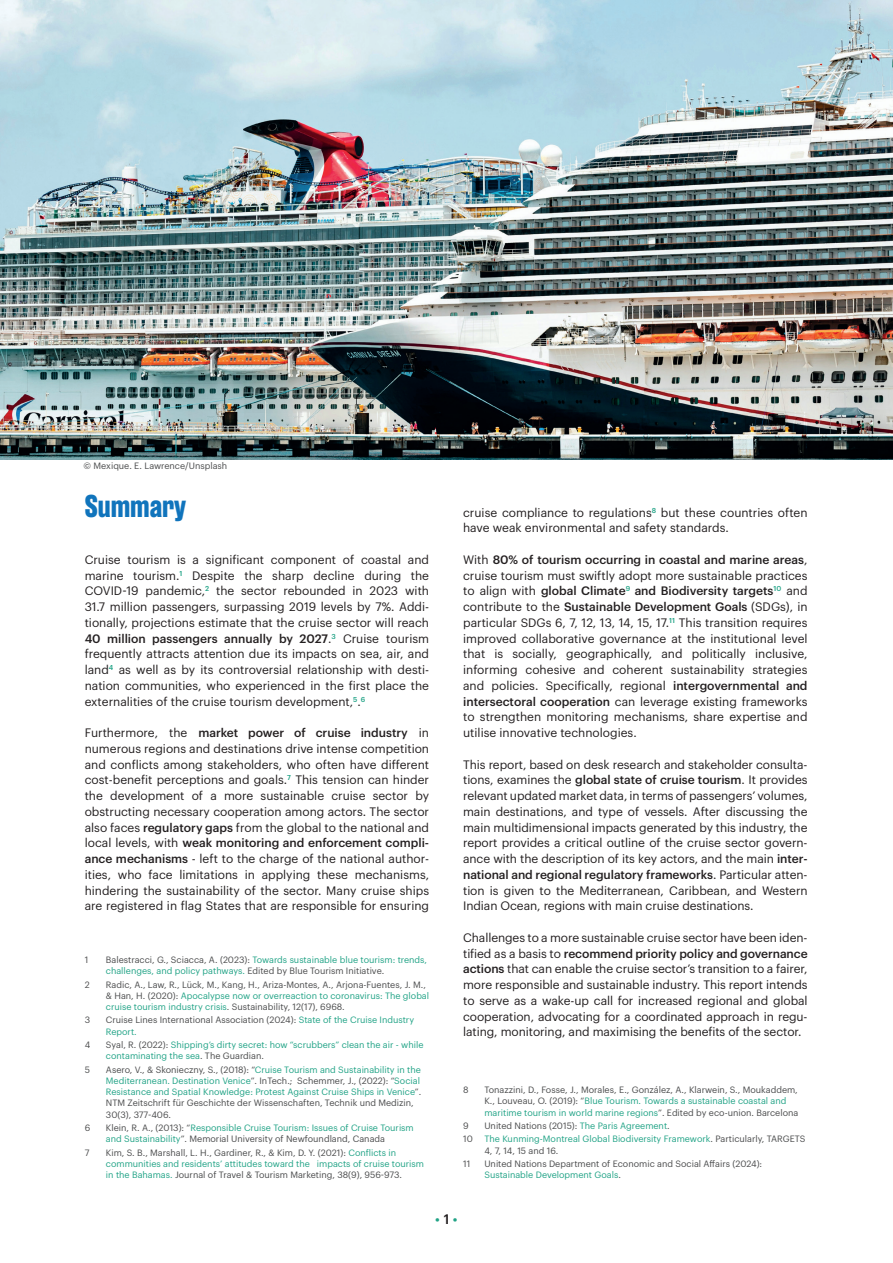
<style>
.page{position:relative;width:893px;height:1263px;background:#fff}
.page>*{position:absolute;margin:0;border:0;box-sizing:border-box;transform-origin:0 0}
.t1{font:700 31.5px "Rama Gothic E";color:#1074bc}
.t2{font:500 13.5px "Graphik";color:#21a386}
.t3{font:12px/15.8px "Graphik";color:#231f20;text-align:justify}
.t4{font:9px/11.2px "Graphik";color:#4b4c4d}
.t5{font:9px/11.2px "Graphik";color:#21a386}
.s1{font-weight:500}
.s2{color:#4b4c4d}
.s3{color:#21a386}
.s4{color:#231f20}
</style>
<div class="page">
<img style="left:0;top:0;width:893px;height:459px">
<p class="t4" style="left:84px;top:460px;width:145px">© Mexique. E. Lawrence/Unsplash</p>
<h1 class="t1" style="left:85px;top:488px;width:103px">Summary</h1>
<p class="t3" style="left:85px;top:551px;width:346px">Cruise tourism is a significant component of coastal and marine tourism.<sup>1</sup> Despite the sharp decline during the COVID-19 pandemic,<sup>2</sup> the sector rebounded in 2023 with 31.7 million passengers, surpassing 2019 levels by 7%. Addi&shy;tionally, projections estimate that the cruise sector will reach <span class="s1">40 million passengers annually by 2027</span>.<sup>3</sup> Cruise tourism frequently attracts attention due its impacts on sea, air, and land<sup>4</sup> as well as by its controversial relationship with desti&shy;nation communities, who experienced in the first place the externalities of the cruise tourism development,<sup>5</sup>.<sup>6</sup></p>
<p class="t3" style="left:85px;top:724px;width:346px">Furthermore, the <span class="s1">market power of cruise industry</span> in numerous regions and destinations drive intense competition and conflicts among stakeholders, who often have different cost-benefit perceptions and goals.<sup>7</sup> This tension can hinder the development of a more sustainable cruise sector by obstructing necessary cooperation among actors. The sector also faces <span class="s1">regulatory gaps</span> from the global to the national and local levels, with <span class="s1">weak monitoring and enforcement compli&shy;ance mechanisms</span> - left to the charge of the national author&shy;ities, who face limitations in applying these mechanisms, hindering the sustainability of the sector. Many cruise ships are registered in flag States that are responsible for ensuring</p>
<p class="t4" style="left:85px;top:953px;width:5px">1</p>
<p class="t5" style="left:106px;top:953px;width:323px"><span class="s2">Balestracci, G., Sciacca, A. (2023):</span> Towards sustainable blue tourism: trends, challenges, and policy pathways. <span class="s2">Edited by Blue Tourism Initiative.</span></p>
<p class="t4" style="left:85px;top:978px;width:6px">2</p>
<p class="t4" style="left:106px;top:978px;width:325px">Radic, A., Law, R., Lück, M., Kang, H., Ariza-Montes, A., Arjona-Fuentes, J. M., &amp; Han, H. (2020): <span class="s3">Apocalypse now or overreaction to coronavirus: The global cruise tourism industry crisis</span>. Sustainability, 12(17), 6968.</p>
<p class="t4" style="left:85px;top:1014px;width:7px">3</p>
<p class="t4" style="left:106px;top:1014px;width:310px">Cruise Lines International Association (2024): <span class="s3">State of the Cruise Industry<br>Report.</span></p>
<p class="t4" style="left:85px;top:1038px;width:7px">4</p>
<p class="t5" style="left:106px;top:1038px;width:319px"><span class="s2">Syal, R. (2022):</span> Shipping’s dirty secret: how “scrubbers” clean the air - while contaminating the sea<span class="s2">. The Guardian.</span></p>
<p class="t4" style="left:85px;top:1063px;width:7px">5</p>
<p class="t4" style="left:106px;top:1063px;width:317px">Asero, V., &amp; Skonieczny, S., (2018): “<span class="s3">Cruise Tourism and Sustainability in the Mediterranean. Destination Venice</span>”. InTech.; Schemmer, J., (2022): “<span class="s3">Social Resistance and Spatial Knowledge: Protest Against Cruise Ships in Venice</span>”.<br>NTM Zeitschrift für Geschichte der Wissenschaften, Technik und Medizin, 30(3), 377-406.</p>
<p class="t4" style="left:85px;top:1121px;width:7px">6</p>
<p class="t5" style="left:106px;top:1121px;width:309px"><span class="s2">Klein, R. A., (2013): “</span>Responsible Cruise Tourism: Issues of Cruise Tourism and Sustainability<span class="s2">”. Memorial University of Newfoundland, Canada</span></p>
<p class="t4" style="left:85px;top:1146px;width:6px">7</p>
<p class="t4" style="left:106px;top:1146px;width:320px">Kim, S. B., Marshall, L. H., Gardiner, R., &amp; Kim, D. Y. (2021): <span class="s3">Conflicts in communities and residents’ attitudes toward the impacts of cruise tourism in the Bahamas.</span> Journal of Travel &amp; Tourism Marketing, 38(9), 956-973.</p>
<p class="t3" style="left:463px;top:503px;width:346px">cruise compliance to regulations<sup>8</sup> but these countries often have weak environmental and safety standards.</p>
<p class="t3" style="left:463px;top:551px;width:346px">With <span class="s1">80% of tourism occurring in coastal and marine areas</span>, cruise tourism must swiftly adopt more sustainable practices to align with <span class="s1">global Climate</span><sup>9</sup> <span class="s1">and Biodiversity targets</span><sup>10</sup> and contribute to the <span class="s1">Sustainable Development Goals</span> (SDGs), in particular SDGs 6, 7, 12, 13, 14, 15, 17.<sup>11</sup> This transition requires improved collaborative governance at the institutional level that is socially, geographically, and politically inclusive, informing cohesive and coherent sustainability strategies and policies. Specifically, regional <span class="s1">intergovernmental and intersectoral cooperation</span> can leverage existing frameworks to strengthen monitoring mechanisms, share expertise and utilise innovative technologies.</p>
<p class="t3" style="left:463px;top:755px;width:346px">This report, based on desk research and stakeholder consulta&shy;tions, examines the <span class="s1">global state of cruise tourism</span>. It provides relevant updated market data, in terms of passengers’ volumes, main destinations, and type of vessels. After discussing the main multidimensional impacts generated by this industry, the report provides a critical outline of the cruise sector govern&shy;ance with the description of its key actors, and the main <span class="s1">inter&shy;national and regional regulatory frameworks</span>. Particular atten&shy;tion is given to the Mediterranean, Caribbean, and Western Indian Ocean, regions with main cruise destinations.</p>
<p class="t3" style="left:463px;top:929px;width:346px">Challenges to a more sustainable cruise sector have been iden&shy;tified as a basis to <span class="s1">recommend priority policy and governance actions</span> that can enable the cruise sector’s transition to a fairer, more responsible and sustainable industry. This report intends to serve as a wake-up call for increased regional and global cooperation, advocating for a coordinated approach in regu&shy;lating, monitoring, and maximising the benefits of the sector.</p>
<p class="t4" style="left:463px;top:1083px;width:7px">8</p>
<p class="t4" style="left:484px;top:1083px;width:315px">Tonazzini, D., Fosse, J., Morales, E., González, A., Klarwein, S., Moukaddem,<br>K., Louveau, O. (2019): “<span class="s3">Blue Tourism. Towards a sustainable coastal and maritime tourism in world marine regions</span>”. Edited by eco-union. Barcelona</p>
<p class="t4" style="left:463px;top:1119px;width:7px">9</p>
<p class="t4" style="left:484px;top:1119px;width:187px">United Nations (2015): <span class="s3">The Paris Agreement</span>.</p>
<p class="t4" style="left:463px;top:1133px;width:11px">10</p>
<p class="t5" style="left:484px;top:1133px;width:322px">The Kunming-Montreal Global Biodiversity Framework<span class="s2">. Particularly, TARGETS<br>4, 7, 14, 15 and 16.</span></p>
<p class="t4" style="left:463px;top:1157px;width:9px">11</p>
<p class="t4" style="left:484px;top:1157px;width:279px">United Nations Department of Economic and Social Affairs (2024):<br><span class="s3">Sustainable Development Goals</span>.</p>
<p class="t2" style="left:435px;top:1208px;width:24px">• <span class="s4">1</span> •</p>
</div>
